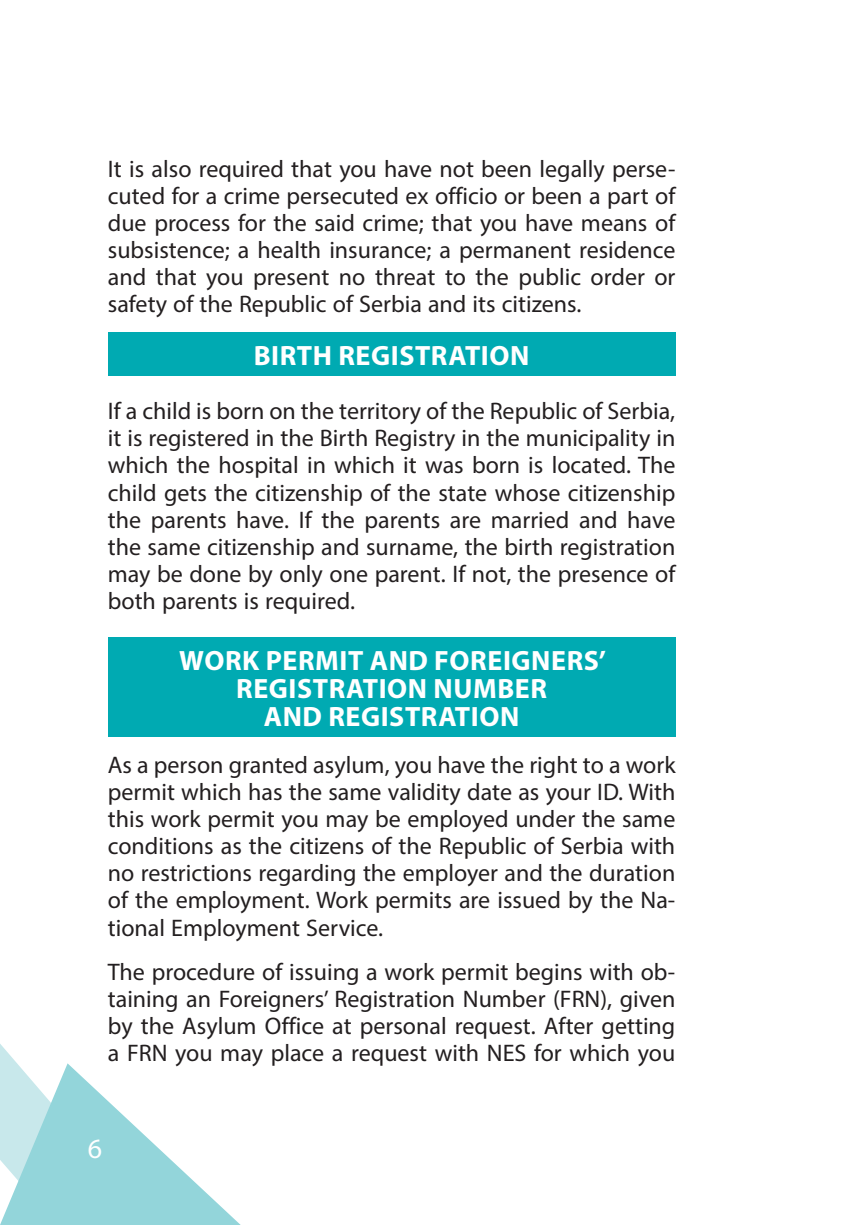
<style>
.page{position:relative;width:857px;height:1225px;background:#fff}
.page>*{position:absolute;margin:0;border:0;box-sizing:border-box;transform-origin:0 0}
.t1{font:700 28px/28px "Myriad Pro";letter-spacing:.02em;color:#fff;text-align:center}
.t2{font:28px "Myriad Pro";color:#fff}
.t3{font:24px/27.2px "Myriad Pro";color:#231f20;text-align:justify}
</style>
<div class="page">
<svg style="left:0;top:1044px;width:240px;height:181px"></svg>
<div style="left:108px;top:332px;width:567px;height:44px;background:#00aab2"></div>
<div style="left:108px;top:637px;width:567px;height:100px;background:#00aab2"></div>
<p class="t3" style="left:108px;top:157px;width:569px">It is also required that you have not been legally perse&shy;cuted for a crime persecuted ex officio or been a part of due process for the said crime; that you have means of subsistence; a health insurance; a permanent residence and that you present no threat to the public order or safety of the Republic of Serbia and its citizens.</p>
<p class="t1" style="left:253px;top:343px;width:277px">BIRTH REGISTRATION</p>
<p class="t3" style="left:108px;top:399px;width:569px">If a child is born on the territory of the Republic of Serbia, it is registered in the Birth Registry in the municipality in which the hospital in which it was born is located. The child gets the citizenship of the state whose citizenship the parents have. If the parents are married and have the same citizenship and surname, the birth registration may be done by only one parent. If not, the presence of both parents is required.</p>
<p class="t1" style="left:179px;top:648px;width:428px">WORK PERMIT AND FOREIGNERS’<br>REGISTRATION NUMBER<br>AND REGISTRATION</p>
<p class="t3" style="left:108px;top:753px;width:569px">As a person granted asylum, you have the right to a work permit which has the same validity date as your ID. With this work permit you may be employed under the same conditions as the citizens of the Republic of Serbia with no restrictions regarding the employer and the duration of the employment. Work permits are issued by the Na&shy;tional Employment Service.</p>
<p class="t3" style="left:108px;top:960px;width:568px">The procedure of issuing a work permit begins with ob&shy;taining an Foreigners’ Registration Number (FRN), given by the Asylum Office at personal request. After getting a FRN you may place a request with NES for which you</p>
<p class="t2" style="left:88px;top:1138px;width:16px">6</p>
</div>
